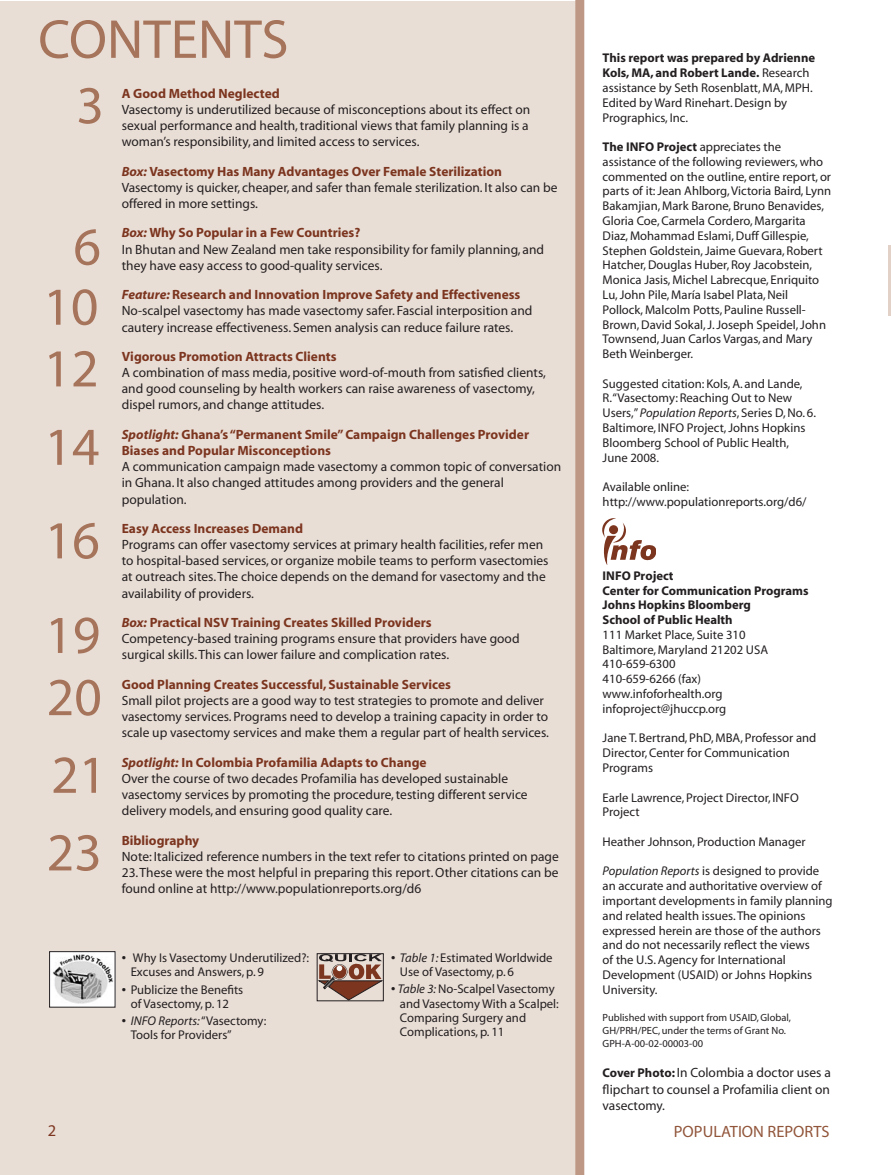
<style>
.page{position:relative;width:891px;height:1175px;background:#fff}
.page>*{position:absolute;margin:0;border:0;box-sizing:border-box;transform-origin:0 0}
.t1{font:55.2px "Myriad";color:#a6735b}
.t2{font:53.7px/77.6px "Myriad";color:#a6735b}
.t3{font:16.35px "Myriad";color:#91553a}
.t4{font:16.35px "Myriad";color:#7c351f}
.t5{font:13.5px/16px "Myriad";color:#231f20}
.t6{font:700 13.5px/16px "Myriad";color:#7c351f}
.t7{font:12.75px/14.7px "Myriad";color:#231f20}
.t8{font:700 12.75px/14.7px "Myriad";color:#231f20}
.t9{font:10.5px/12.8px "Myriad";color:#231f20}
.s1{font-weight:700;font-style:italic;color:#7c351f}
.s2{font-weight:700;color:#7c351f}
.s3{font-style:italic}
.s4{font-weight:700}
.s5{font-weight:700;font-size:12.75px}
</style>
<div class="page">
<div style="left:0;top:1px;width:575px;height:1173px;background:#e9ded6"></div>
<img style="left:51px;top:953px;width:62px;height:52px">
<div style="left:49px;top:951px;width:66px;height:56px;border:1px solid #231f20"></div>
<div style="left:575px;top:1px;width:9px;height:1173px;background:#be9884"></div>
<svg style="left:602px;top:518px;width:54px;height:47px"></svg>
<svg style="left:319px;top:954px;width:66px;height:47px;background:#a6867b"></svg>
<div style="left:317px;top:953px;width:67px;height:48px;border:1px solid #231f20"></div>
<hr style="left:889px;top:245px;width:2px;height:71px;background:#e1d1c7">
<h1 class="t1" style="left:38px;top:19px;width:252px">CONTENTS</h1>
<h2 class="t2" style="left:76px;top:71px;width:29px">3</h2>
<h2 class="t2" style="left:73px;top:212px;width:29px">6</h2>
<h2 class="t2" style="left:43px;top:272px;width:57px">10</h2>
<h2 class="t2" style="left:44px;top:334px;width:57px">12</h2>
<h2 class="t2" style="left:45px;top:412px;width:57px">14</h2>
<h2 class="t2" style="left:45px;top:506px;width:57px">16</h2>
<h2 class="t2" style="left:45px;top:600px;width:57px">19</h2>
<h2 class="t2" style="left:47px;top:662px;width:61px">20<br>21</h2>
<h2 class="t2" style="left:47px;top:818px;width:57px">23</h2>
<p class="t6" style="left:122px;top:86px;width:160px">A Good Method Neglected</p>
<p class="t5" style="left:122px;top:102px;width:410px">Vasectomy is underutilized because of misconceptions about its effect on sexual performance and health, traditional views that family planning is a woman’s responsibility, and limited access to services.</p>
<p class="t5" style="left:122px;top:164px;width:437px"><span class="s1">Box:</span> <span class="s2">Vasectomy Has Many Advantages Over Female Sterilization<br></span>Vasectomy is quicker, cheaper, and safer than female sterilization. It also can be offered in more settings.</p>
<p class="t5" style="left:122px;top:226px;width:424px"><span class="s1">Box:</span> <span class="s2">Why So Popular in a Few Countries?<br></span>In Bhutan and New Zealand men take responsibility for family planning, and they have easy access to good-quality services.</p>
<p class="t5" style="left:122px;top:288px;width:412px"><span class="s1">Feature:</span> <span class="s2">Research and Innovation Improve Safety and Effectiveness<br></span>No-scalpel vasectomy has made vasectomy safer. Fascial interposition and cautery increase effectiveness. Semen analysis can reduce failure rates.</p>
<p class="t6" style="left:122px;top:349px;width:216px">Vigorous Promotion Attracts Clients</p>
<p class="t5" style="left:122px;top:366px;width:426px">A combination of mass media, positive word-of-mouth from satisfied clients, and good counseling by health workers can raise awareness of vasectomy, dispel rumors, and change attitudes.</p>
<p class="t6" style="left:122px;top:427px;width:409px"><span class="s3">Spotlight:</span> Ghana’s “Permanent Smile” Campaign Challenges Provider<br>Biases and Popular Misconceptions</p>
<p class="t5" style="left:122px;top:460px;width:441px">A communication campaign made vasectomy a common topic of conversation in Ghana. It also changed attitudes among providers and the general population.</p>
<p class="t6" style="left:122px;top:521px;width:183px">Easy Access Increases Demand</p>
<p class="t5" style="left:122px;top:537px;width:428px">Programs can offer vasectomy services at primary health facilities, refer men to hospital-based services, or organize mobile teams to perform vasectomies at outreach sites. The choice depends on the demand for vasectomy and the availability of providers.</p>
<p class="t5" style="left:122px;top:615px;width:399px"><span class="s1">Box:</span> <span class="s2">Practical NSV Training Creates Skilled Providers<br></span>Competency-based training programs ensure that providers have good surgical skills. This can lower failure and complication rates.</p>
<p class="t6" style="left:122px;top:677px;width:331px">Good Planning Creates Successful, Sustainable Services</p>
<p class="t5" style="left:122px;top:693px;width:429px">Small pilot projects are a good way to test strategies to promote and deliver vasectomy services. Programs need to develop a training capacity in order to scale up vasectomy services and make them a regular part of health services.</p>
<p class="t5" style="left:122px;top:755px;width:407px"><span class="s1">Spotlight:</span> <span class="s2">In Colombia Profamilia Adapts to Change<br></span>Over the course of two decades Profamilia has developed sustainable vasectomy services by promoting the procedure, testing different service delivery models, and ensuring good quality care.</p>
<p class="t6" style="left:122px;top:833px;width:79px">Bibliography</p>
<p class="t5" style="left:122px;top:849px;width:438px">Note: Italicized reference numbers in the text refer to citations printed on page</p>
<p class="t5" style="left:122px;top:865px;width:438px">23. These were the most helpful in preparing this report. Other citations can be found online at http://www.populationreports.org/d6</p>
<p class="t7" style="left:131px;top:951px;width:180px;line-height:14.2px;text-indent:-9px"><span class="s4">•</span> Why Is Vasectomy Underutilized?:<br>Excuses and Answers, p. 9</p>
<p class="t7" style="left:122px;top:983px;width:123px;line-height:14.2px;text-align:center"><span class="s4">•</span> Publicize the Benefits of Vasectomy, p. 12</p>
<p class="t7" style="left:131px;top:1014px;width:137px;line-height:14.2px;text-indent:-9px"><span class="s4">•</span> <span class="s3">INFO Reports:</span> “Vasectomy:<br>Tools for Providers”</p>
<p class="t7" style="left:400px;top:951px;width:154px;line-height:14.2px;text-indent:-9px"><span class="s4">•</span> <span class="s3">Table 1:</span> Estimated Worldwide<br>Use of Vasectomy, p. 6</p>
<p class="t7" style="left:400px;top:983px;width:160px;line-height:14.2px;text-indent:-9px"><span class="s4">•</span> <span class="s3">Table 3:</span> No-Scalpel Vasectomy and Vasectomy With a Scalpel:<br>Comparing Surgery and<br>Complications, p. 11</p>
<p class="t7" style="left:603px;top:52px;width:214px"><span class="s4">This report was prepared by Adrienne Kols, MA, and Robert Lande.</span> Research assistance by Seth Rosenblatt, MA, MPH.<br>Edited by Ward Rinehart. Design by Prographics, Inc.</p>
<p class="t7" style="left:603px;top:140px;width:230px"><span class="s4">The INFO Project</span> appreciates the assistance of the following reviewers, who commented on the outline, entire report, or parts of it: Jean Ahlborg, Victoria Baird, Lynn Bakamjian, Mark Barone, Bruno Benavides, Gloria Coe, Carmela Cordero, Margarita Diaz, Mohammad Eslami, Duff Gillespie, Stephen Goldstein, Jaime Guevara, Robert Hatcher, Douglas Huber, Roy Jacobstein, Monica Jasis, Michel Labrecque, Enriquito Lu, John Pile, María Isabel Plata, Neil Pollock, Malcolm Potts, Pauline Russell-Brown, David Sokal, J. Joseph Speidel, John Townsend, Juan Carlos Vargas, and Mary Beth Weinberger.</p>
<p class="t7" style="left:603px;top:377px;width:215px">Suggested citation: Kols, A. and Lande, R.“Vasectomy: Reaching Out to New Users,” <span class="s3">Population Reports</span>, Series D, No. 6.<br>Baltimore, INFO Project, Johns Hopkins Bloomberg School of Public Health, June 2008.</p>
<p class="t7" style="left:603px;top:480px;width:205px">Available online: http://www.populationreports.org/d6/</p>
<p class="t8" style="left:603px;top:569px;width:208px">INFO Project<br>Center for Communication Programs<br>Johns Hopkins Bloomberg<br>School of Public Health</p>
<p class="t7" style="left:603px;top:628px;width:167px">111 Market Place, Suite 310<br>Baltimore, Maryland 21202 USA<br>410-659-6300<br>410-659-6266 (fax) www.infoforhealth.org infoproject@jhuccp.org</p>
<p class="t7" style="left:603px;top:731px;width:215px">Jane T. Bertrand, PhD, MBA, Professor and<br>Director, Center for Communication<br>Programs</p>
<p class="t7" style="left:603px;top:791px;width:198px">Earle Lawrence, Project Director, INFO<br>Project</p>
<p class="t7" style="left:603px;top:835px;width:204px">Heather Johnson, Production Manager</p>
<p class="t7" style="left:603px;top:864px;width:231px"><span class="s3">Population Reports</span> is designed to provide an accurate and authoritative overview of important developments in family planning and related health issues. The opinions expressed herein are those of the authors and do not necessarily reflect the views<br>of the U.S. Agency for International Development (USAID) or Johns Hopkins University.</p>
<p class="t9" style="left:603px;top:1012px;width:190px">Published with support from USAID, Global,<br>GH/PRH/PEC, under the terms of Grant No.<br>GPH-A-00-02-00003-00</p>
<p class="t5" style="left:603px;top:1065px;width:230px;text-align:justify"><span class="s5">Cover Photo:</span> In Colombia a doctor uses a flipchart to counsel a Profamilia client on vasectomy.</p>
<p class="t4" style="left:48px;top:1124px;width:10px">2</p>
<p class="t3" style="left:674px;top:1125px;width:157px">POPULATION REPORTS</p>
</div>
